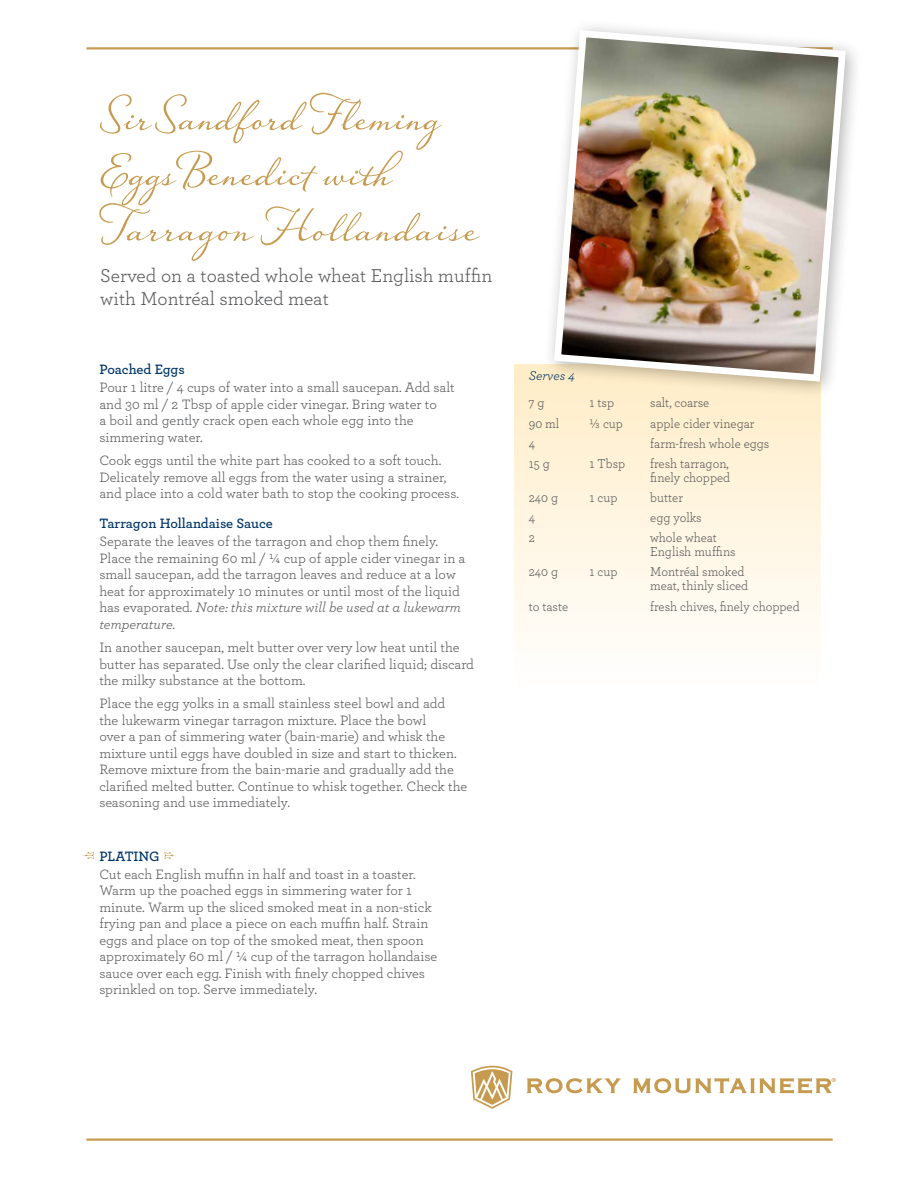
<style>
.page{position:relative;width:918px;height:1188px;background:#fff}
.page>*{position:absolute;margin:0;border:0;box-sizing:border-box;transform-origin:0 0}
.t1{font:58.5px/55.5px "Hiatus";letter-spacing:-.02em;color:#c69b50}
.t2{font:19.5px/22.5px "Archer";color:#58595b}
.t3{font:14.25px/16.5px "Archer";color:#58595b}
.t4{font:600 14.25px "Archer";letter-spacing:-.01em;color:#003568}
.t5{font:13.5px/13.5px "Archer";color:#58595b;scale:.95 1}
.t6{font:italic 13.5px "Archer";color:#003568}
.s1{font-style:italic}
.s2{font-family:"Archer Numeric"}
</style>
<div class="page">
<div style="left:514px;top:364px;width:306px;height:323px;background:linear-gradient(to bottom,#ffecc6,#fffefe)"></div>
<hr style="left:86px;top:1138px;width:747px;height:3px;background:#c69b50">
<hr style="left:86px;top:47px;width:747px;height:3px;background:#c69b50">
<div style="left:543px;top:19px;width:320px;height:380px;background:#000;opacity:.3"></div>
<img style="left:550px;top:26px;width:299px;height:359px">
<svg style="left:164px;top:851px;width:12px;height:8px"></svg>
<svg style="left:82px;top:851px;width:12px;height:8px"></svg>
<svg style="left:527px;top:1078px;width:94px;height:15px"></svg>
<svg style="left:633px;top:1078px;width:203px;height:16px"></svg>
<svg style="left:471px;top:1066px;width:41px;height:43px"></svg>
<h1 class="t1" style="left:100px;top:82px;width:381px">Sir Sandford Fleming<br>Eggs Benedict with<br>Tarragon Hollandaise</h1>
<h2 class="t2" style="left:100px;top:264px;width:394px">Served on a toasted whole wheat English muffin with Montréal smoked meat</h2>
<p class="t4" style="left:99px;top:361px;width:87px">Poached Eggs</p>
<p class="t3" style="left:99px;top:379px;width:357px">Pour 1 litre / 4 cups of water into a small saucepan. Add salt and 30 ml / 2 Tbsp of apple cider vinegar. Bring water to<br>a boil and gently crack open each whole egg into the simmering water.</p>
<p class="t3" style="left:99px;top:452px;width:361px">Cook eggs until the white part has cooked to a soft touch.<br>Delicately remove all eggs from the water using a strainer, and place into a cold water bath to stop the cooking process.</p>
<p class="t4" style="left:99px;top:514px;width:175px">Tarragon Hollandaise Sauce</p>
<p class="t3" style="left:99px;top:533px;width:368px">Separate the leaves of the tarragon and chop them finely.<br>Place the remaining 60 ml / ¼ cup of apple cider vinegar in a small saucepan, add the tarragon leaves and reduce at a low heat for approximately 10 minutes or until most of the liquid has evaporated. <span class="s1">Note: this mixture will be used at a lukewarm temperature.</span></p>
<p class="t3" style="left:99px;top:639px;width:376px">In another saucepan, melt butter over very low heat until the butter has separated. Use only the clear clarified liquid; discard the milky substance at the bottom.</p>
<p class="t3" style="left:99px;top:695px;width:369px">Place the egg yolks in a small stainless steel bowl and add the lukewarm vinegar tarragon mixture. Place the bowl<br>over a pan of simmering water (bain-marie) and whisk the mixture until eggs have doubled in size and start to thicken.<br>Remove mixture from the bain-marie and gradually add the clarified melted butter. Continue to whisk together. Check the seasoning and use immediately.</p>
<p class="t4" style="left:99px;top:847px;width:62px">PLATING</p>
<p class="t3" style="left:99px;top:865px;width:339px">Cut each English muffin in half and toast in a toaster.<br>Warm up the poached eggs in simmering water for 1 minute. Warm up the sliced smoked meat in a non-stick frying pan and place a piece on each muffin half. Strain eggs and place on top of the smoked meat, then spoon approximately 60 ml / ¼ cup of the tarragon hollandaise sauce over each egg. Finish with finely chopped chives sprinkled on top. Serve immediately.</p>
<p class="t6" style="left:529px;top:367px;width:48px">Serves 4</p>
<p class="t5" style="left:529px;top:396px;width:18px">7 g</p>
<p class="t5" style="left:590px;top:396px;width:27px">1 tsp</p>
<p class="t5" style="left:650px;top:396px;width:64px">salt, coarse</p>
<p class="t5" style="left:529px;top:416px;width:34px">90 ml</p>
<p class="t5" style="left:590px;top:416px;width:37px"><span class="s2">L</span> cup</p>
<p class="t5" style="left:650px;top:416px;width:111px">apple cider vinegar</p>
<p class="t5" style="left:529px;top:436px;width:8px">4</p>
<p class="t5" style="left:650px;top:436px;width:127px">farm-fresh whole eggs</p>
<p class="t5" style="left:529px;top:457px;width:24px">15 g</p>
<p class="t5" style="left:590px;top:457px;width:39px">1 Tbsp</p>
<p class="t5" style="left:650px;top:457px;width:86px">fresh tarragon, finely chopped</p>
<p class="t5" style="left:529px;top:490px;width:33px">240 g</p>
<p class="t5" style="left:590px;top:490px;width:31px">1 cup</p>
<p class="t5" style="left:650px;top:490px;width:36px">butter</p>
<p class="t5" style="left:529px;top:511px;width:8px">4</p>
<p class="t5" style="left:650px;top:511px;width:56px">egg yolks</p>
<p class="t5" style="left:529px;top:531px;width:8px">2</p>
<p class="t5" style="left:650px;top:531px;width:91px">whole wheat<br>English muffins</p>
<p class="t5" style="left:529px;top:565px;width:33px">240 g</p>
<p class="t5" style="left:590px;top:565px;width:31px">1 cup</p>
<p class="t5" style="left:650px;top:565px;width:105px">Montréal smoked meat, thinly sliced</p>
<p class="t5" style="left:529px;top:599px;width:43px">to taste</p>
<p class="t5" style="left:650px;top:599px;width:159px">fresh chives, finely chopped</p>
</div>
